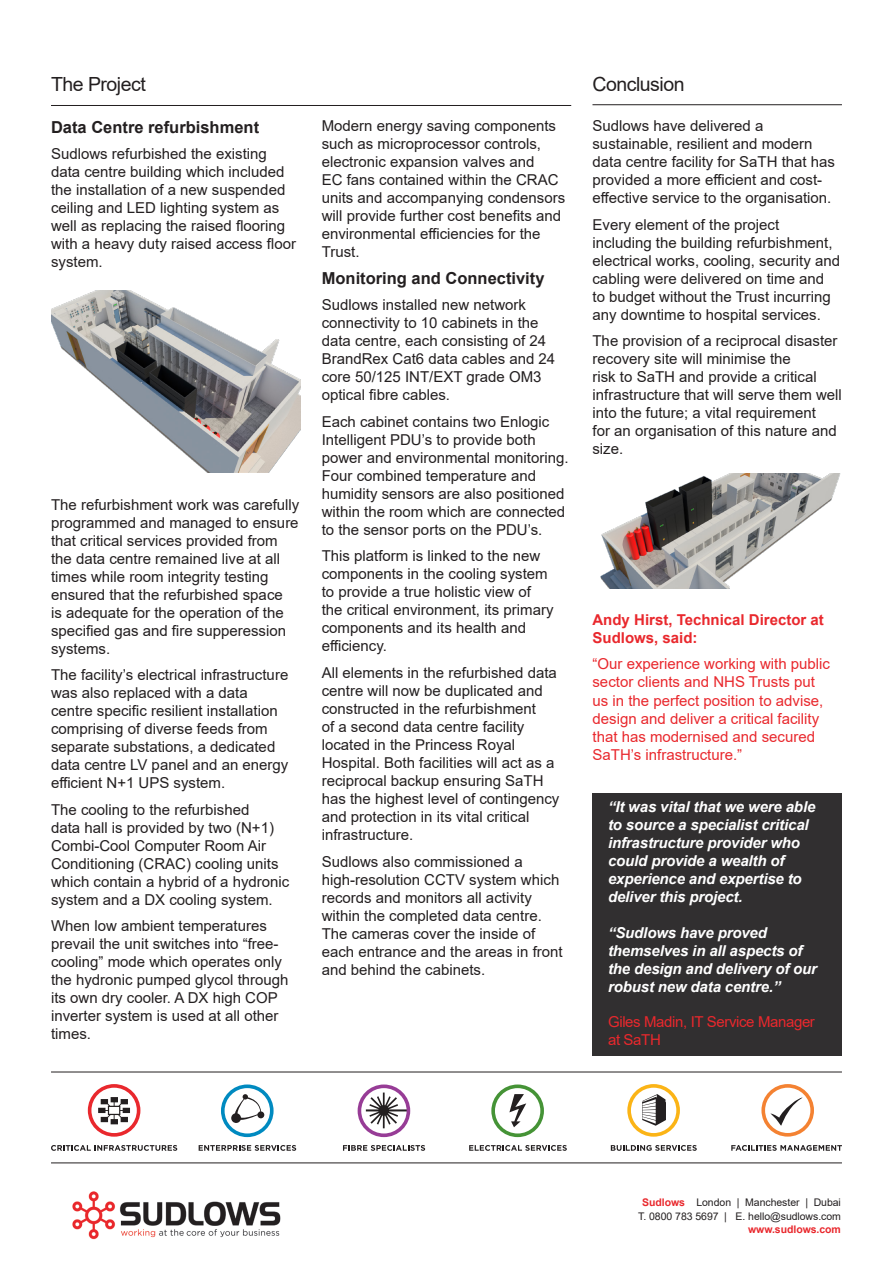
<style>
.page{position:relative;width:893px;height:1263px;background:#fff}
.page>*{position:absolute;margin:0;border:0;box-sizing:border-box;transform-origin:0 0}
.t1{font:19.5px "Arial";letter-spacing:-.025em;color:#231f20}
.BODY_COPY{font:700 16.5px "Arial";color:#231f20}
.BODY_COPY-2{font:15px/18px "Arial";color:#231f20}
.Quote_Copy_-_White{font:italic 700 15px/18px "Arial";letter-spacing:-.01em;color:#fff}
.BODY_COPY-3{font:15px/18px "Arial";color:#e9282d}
.BODY_COPY-4{font:700 15px/18px "Arial";color:#e9282d}
.Quote_Copy_-_White-2{font:15px/18px "Arial";letter-spacing:-.025em;color:#e9282d}
.t2{font:10.5px/13.5px "Arial";letter-spacing:-.005em;color:#231f20;text-align:right}
.s1{font-weight:700;color:#e9282d}
</style>
<div class="page">
<hr style="left:592px;top:104px;width:250px;height:1px;background:#231f20">
<hr style="left:51px;top:1162px;width:791px;height:1px;background:#231f20">
<hr style="left:51px;top:1071px;width:791px;height:1px;background:#231f20">
<div style="left:592px;top:793px;width:250px;height:263px;background:#312f30"></div>
<hr style="left:51px;top:105px;width:520px;height:1px;background:#231f20">
<img style="left:51px;top:291px;width:249px;height:182px">
<img style="left:600px;top:473px;width:241px;height:115px">
<img style="left:72px;top:1191px;width:209px;height:49px">
<svg style="left:51px;top:1145px;width:126px;height:6px"></svg>
<svg style="left:491px;top:1084px;width:53px;height:53px"></svg>
<svg style="left:221px;top:1084px;width:53px;height:53px"></svg>
<svg style="left:761px;top:1084px;width:53px;height:52px"></svg>
<svg style="left:627px;top:1084px;width:53px;height:53px"></svg>
<svg style="left:358px;top:1084px;width:52px;height:53px"></svg>
<svg style="left:88px;top:1084px;width:52px;height:53px"></svg>
<svg style="left:199px;top:1145px;width:97px;height:6px"></svg>
<svg style="left:343px;top:1145px;width:82px;height:6px"></svg>
<svg style="left:469px;top:1145px;width:98px;height:6px"></svg>
<svg style="left:611px;top:1145px;width:86px;height:6px"></svg>
<svg style="left:731px;top:1145px;width:111px;height:6px"></svg>
<p class="t1" style="left:51px;top:70px;width:96px">The Project</p>
<p class="BODY_COPY" style="left:51px;top:115px;width:210px">Data Centre refurbishment</p>
<p class="BODY_COPY-2" style="left:51px;top:145px;width:247px">Sudlows refurbished the existing data centre building which included the installation of a new suspended ceiling and LED lighting system as well as replacing the raised flooring with a heavy duty raised access floor system.</p>
<p class="BODY_COPY-2" style="left:51px;top:495px;width:250px">The refurbishment work was carefully programmed and managed to ensure that critical services provided from the data centre remained live at all times while room integrity testing ensured that the refurbished space<br>is adequate for the operation of the specified gas and fire supperession systems.</p>
<p class="BODY_COPY-2" style="left:51px;top:666px;width:239px">The facility’s electrical infrastructure was also replaced with a data centre specific resilient installation comprising of diverse feeds from separate substations, a dedicated data centre LV panel and an energy efficient N+1 UPS system.</p>
<p class="BODY_COPY-2" style="left:51px;top:800px;width:240px">The cooling to the refurbished<br>data hall is provided by two (N+1)<br>Combi-Cool Computer Room Air<br>Conditioning (CRAC) cooling units which contain a hybrid of a hydronic system and a DX cooling system.</p>
<p class="BODY_COPY-2" style="left:51px;top:917px;width:239px">When low ambient temperatures prevail the unit switches into “free&shy;cooling” mode which operates only the hydronic pumped glycol through its own dry cooler. A DX high COP inverter system is used at all other times.</p>
<p class="BODY_COPY-2" style="left:322px;top:117px;width:245px">Modern energy saving components such as microprocessor controls, electronic expansion valves and<br>EC fans contained within the CRAC units and accompanying condensors will provide further cost benefits and environmental efficiencies for the<br>Trust.</p>
<p class="BODY_COPY" style="left:322px;top:266px;width:224px">Monitoring and Connectivity</p>
<p class="BODY_COPY-2" style="left:322px;top:296px;width:235px">Sudlows installed new network connectivity to 10 cabinets in the data centre, each consisting of 24<br>BrandRex Cat6 data cables and 24 core 50/125 INT/EXT grade OM3 optical fibre cables.</p>
<p class="BODY_COPY-2" style="left:322px;top:413px;width:248px">Each cabinet contains two Enlogic Intelligent PDU’s to provide both power and environmental monitoring.<br>Four combined temperature and humidity sensors are also positioned within the room which are connected to the sensor ports on the PDU’s.</p>
<p class="BODY_COPY-2" style="left:322px;top:547px;width:233px">This platform is linked to the new components in the cooling system to provide a true holistic view of the critical environment, its primary components and its health and efficiency.</p>
<p class="BODY_COPY-2" style="left:322px;top:664px;width:239px">All elements in the refurbished data centre will now be duplicated and constructed in the refurbishment<br>of a second data centre facility located in the Princess Royal<br>Hospital. Both facilities will act as a reciprocal backup ensuring SaTH has the highest level of contingency and protection in its vital critical infrastructure.</p>
<p class="BODY_COPY-2" style="left:322px;top:852px;width:242px">Sudlows also commissioned a high-resolution CCTV system which records and monitors all activity within the completed data centre.<br>The cameras cover the inside of each entrance and the areas in front and behind the cabinets.</p>
<p class="t1" style="left:592px;top:70px;width:94px">Conclusion</p>
<p class="BODY_COPY-2" style="left:592px;top:117px;width:244px">Sudlows have delivered a sustainable, resilient and modern data centre facility for SaTH that has provided a more efficient and cost&shy;effective service to the organisation.</p>
<p class="BODY_COPY-2" style="left:592px;top:216px;width:249px">Every element of the project including the building refurbishment, electrical works, cooling, security and cabling were delivered on time and to budget without the Trust incurring any downtime to hospital services.</p>
<p class="BODY_COPY-2" style="left:592px;top:332px;width:251px">The provision of a reciprocal disaster recovery site will minimise the<br>risk to SaTH and provide a critical infrastructure that will serve them well into the future; a vital requirement<br>for an organisation of this nature and size.</p>
<p class="BODY_COPY-4" style="left:592px;top:611px;width:233px">Andy Hirst, Technical Director at<br>Sudlows, said:</p>
<p class="BODY_COPY-3" style="left:592px;top:655px;width:239px">“Our experience working with public sector clients and NHS Trusts put us in the perfect position to advise, design and deliver a critical facility that has modernised and secured SaTH’s infrastructure.”</p>
<p class="Quote_Copy_-_White" style="left:608px;top:798px;width:209px">“It was vital that we were able to source a specialist critical infrastructure provider who could provide a wealth of experience and expertise to deliver this project.</p>
<p class="Quote_Copy_-_White" style="left:608px;top:924px;width:211px">“Sudlows have proved themselves in all aspects of the design and delivery of our robust new data centre.”</p>
<p class="Quote_Copy_-_White-2" style="left:608px;top:1012px;width:208px">Giles Madin, IT Service Manager at SaTH</p>
<p class="t2" style="left:642px;top:1196px;width:200px"><span class="s1">Sudlows</span> London | Manchester | Dubai</p>
<p class="t2" style="left:638px;top:1209px;width:204px">T. 0800 783 5697 | E. hello@sudlows.com <span class="s1">www.sudlows.com</span></p>
</div>
